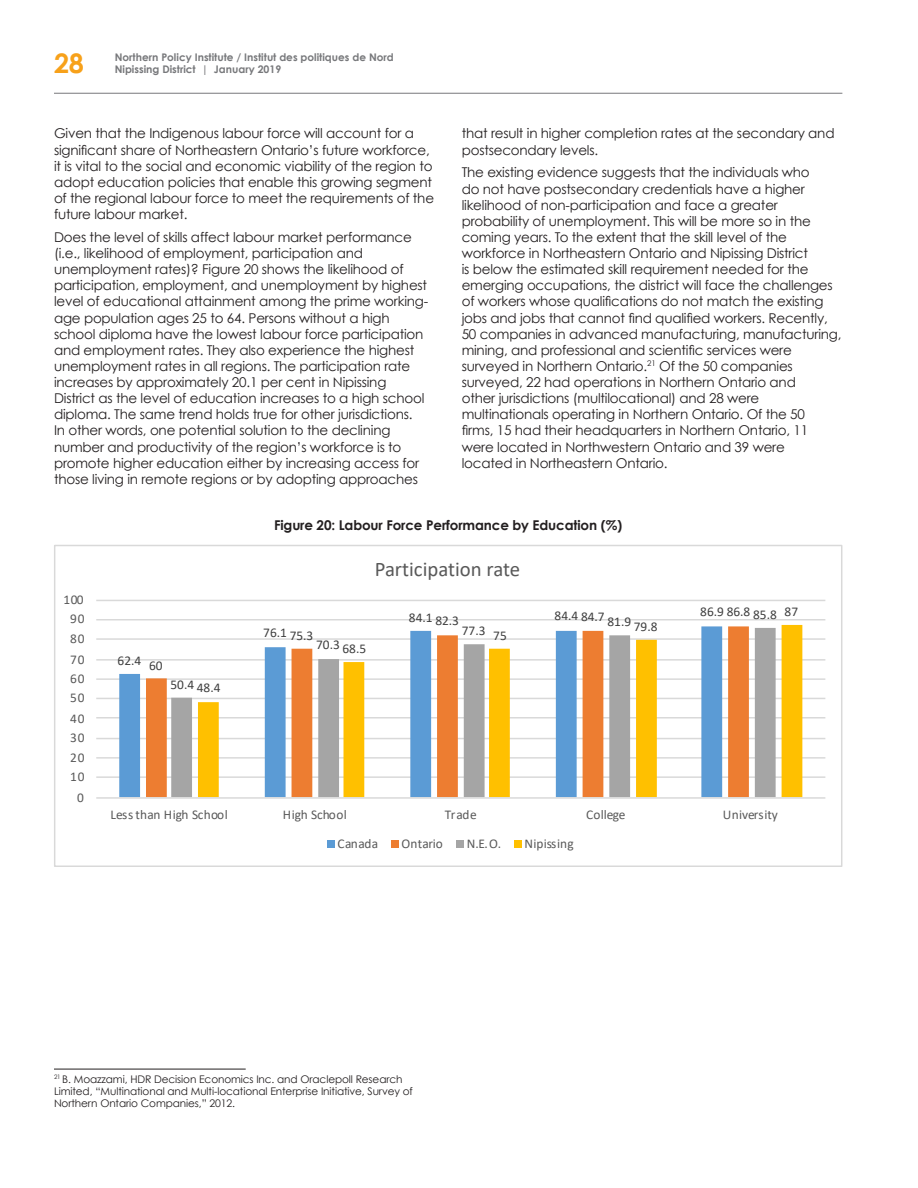
<style>
.page{position:relative;width:918px;height:1188px;background:#fff}
.page>*{position:absolute;margin:0;border:0;box-sizing:border-box;transform-origin:0 0}
.t1{font:700 27px "Century Gothic";color:#f7a11a}
.t2{font:20.85px "Calibri";color:#595959}
.Body{font:13.5px/16.2px "Century Gothic";letter-spacing:-.015em;color:#231f20}
.Figure_Text{font:700 13.5px "Century Gothic";letter-spacing:-.01em;color:#231f20}
.t3{font:13.35px "Calibri";letter-spacing:.02em;color:#595959}
.t4{font:13.35px "Calibri";color:#404040}
.t5{font:13.35px "Calibri";letter-spacing:-.005em;color:#595959}
.Footnote{font:10.5px/12px "Century Gothic";letter-spacing:-.01em;color:#231f20}
.t6{font:700 10.5px "Century Gothic";color:#77787b}
</style>
<div class="page">
<hr style="left:54px;top:93px;width:788px;height:1px;background:#77787b">
<hr style="left:96px;top:776px;width:729px;height:2px;background:#d9d9d9">
<hr style="left:96px;top:757px;width:729px;height:2px;background:#d9d9d9">
<hr style="left:96px;top:738px;width:729px;height:1px;background:#d9d9d9">
<hr style="left:96px;top:717px;width:729px;height:2px;background:#d9d9d9">
<hr style="left:96px;top:698px;width:729px;height:1px;background:#d9d9d9">
<hr style="left:96px;top:678px;width:729px;height:2px;background:#d9d9d9">
<hr style="left:96px;top:659px;width:729px;height:2px;background:#d9d9d9">
<hr style="left:96px;top:638px;width:729px;height:2px;background:#d9d9d9">
<hr style="left:96px;top:619px;width:729px;height:1px;background:#d9d9d9">
<hr style="left:96px;top:600px;width:729px;height:1px;background:#d9d9d9">
<svg style="left:119px;top:638px;width:27px;height:159px;fill:#5b9bd5"></svg>
<svg style="left:146px;top:638px;width:25px;height:159px;fill:#ed7d31"></svg>
<svg style="left:171px;top:638px;width:27px;height:159px"></svg>
<svg style="left:198px;top:625px;width:604px;height:172px"></svg>
<hr style="left:96px;top:797px;width:729px;height:2px;background:#d9d9d9">
<div style="left:327px;top:840px;width:8px;height:8px;background:#5b9bd5"></div>
<div style="left:391px;top:840px;width:7px;height:8px;background:#ed7d31"></div>
<div style="left:456px;top:840px;width:8px;height:8px;background:#a5a5a5"></div>
<div style="left:514px;top:840px;width:8px;height:8px;background:#ffc000"></div>
<hr style="left:54px;top:1069px;width:192px;height:1px;background:#231f20">
<p class="t6" style="left:115px;top:50px;width:281px">Northern Policy Institute / Institut des politiques de Nord</p>
<h1 class="t1" style="left:54px;top:46px;width:31px">28</h1>
<p class="t6" style="left:115px;top:62px;width:168px">Nipissing District | January 2019</p>
<p class="Body" style="left:54px;top:125px;width:382px">Given that the Indigenous labour force will account for a significant share of Northeastern Ontario’s future workforce, it is vital to the social and economic viability of the region to adopt education policies that enable this growing segment of the regional labour force to meet the requirements of the future labour market.</p>
<p class="Body" style="left:54px;top:229px;width:376px">Does the level of skills affect labour market performance (i.e., likelihood of employment, participation and unemployment rates)? Figure 20 shows the likelihood of participation, employment, and unemployment by highest level of educational attainment among the prime working&shy;age population ages 25 to 64. Persons without a high school diploma have the lowest labour force participation and employment rates. They also experience the highest unemployment rates in all regions. The participation rate increases by approximately 20.1 per cent in Nipissing District as the level of education increases to a high school diploma. The same trend holds true for other jurisdictions.<br>In other words, one potential solution to the declining number and productivity of the region’s workforce is to promote higher education either by increasing access for those living in remote regions or by adopting approaches</p>
<p class="Body" style="left:462px;top:125px;width:374px">that result in higher completion rates at the secondary and postsecondary levels.</p>
<p class="Body" style="left:462px;top:164px;width:381px">The existing evidence suggests that the individuals who<br>do not have postsecondary credentials have a higher likelihood of non-participation and face a greater probability of unemployment. This will be more so in the coming years. To the extent that the skill level of the workforce in Northeastern Ontario and Nipissing District<br>is below the estimated skill requirement needed for the emerging occupations, the district will face the challenges of workers whose qualifications do not match the existing jobs and jobs that cannot find qualified workers. Recently, 50 companies in advanced manufacturing, manufacturing, mining, and professional and scientific services were surveyed in Northern Ontario.<sup>21</sup> Of the 50 companies surveyed, 22 had operations in Northern Ontario and<br>other jurisdictions (multilocational) and 28 were multinationals operating in Northern Ontario. Of the 50<br>firms, 15 had their headquarters in Northern Ontario, 11 were located in Northwestern Ontario and 39 were<br>located in Northeastern Ontario.</p>
<p class="Figure_Text" style="left:274px;top:517px;width:350px">Figure 20: Labour Force Performance by Education (%)</p>
<p class="t3" style="left:64px;top:590px;width:22px">100</p>
<p class="t3" style="left:70px;top:610px;width:16px">90</p>
<p class="t3" style="left:70px;top:629px;width:16px">80</p>
<p class="t3" style="left:70px;top:650px;width:16px">70</p>
<p class="t3" style="left:70px;top:669px;width:16px">60</p>
<p class="t3" style="left:70px;top:688px;width:16px">50</p>
<p class="t3" style="left:70px;top:709px;width:16px">40</p>
<p class="t3" style="left:70px;top:729px;width:16px">30</p>
<p class="t3" style="left:70px;top:748px;width:16px">20</p>
<p class="t3" style="left:70px;top:767px;width:16px">10</p>
<p class="t3" style="left:77px;top:788px;width:8px">0</p>
<p class="t4" style="left:118px;top:651px;width:25px">62.4</p>
<p class="t4" style="left:149px;top:656px;width:15px">60</p>
<p class="t4" style="left:170px;top:675px;width:25px">50.4</p>
<p class="t4" style="left:197px;top:678px;width:25px">48.4</p>
<p class="t2" style="left:375px;top:555px;width:147px">Participation rate</p>
<p class="t4" style="left:263px;top:623px;width:25px">76.1</p>
<p class="t4" style="left:290px;top:626px;width:25px">75.3</p>
<p class="t4" style="left:316px;top:635px;width:25px">70.3</p>
<p class="t4" style="left:343px;top:639px;width:25px">68.5</p>
<p class="t4" style="left:409px;top:608px;width:25px">84.1</p>
<p class="t4" style="left:555px;top:607px;width:52px">84.4 84.7</p>
<p class="t4" style="left:435px;top:611px;width:25px">82.3</p>
<p class="t4" style="left:607px;top:613px;width:25px">81.9</p>
<p class="t4" style="left:634px;top:617px;width:25px">79.8</p>
<p class="t4" style="left:462px;top:622px;width:25px">77.3</p>
<p class="t4" style="left:493px;top:626px;width:15px">75</p>
<p class="t4" style="left:700px;top:602px;width:52px">86.9 86.8</p>
<p class="t4" style="left:753px;top:605px;width:25px">85.8</p>
<p class="t4" style="left:785px;top:602px;width:15px">87</p>
<p class="t3" style="left:110px;top:806px;width:119px">Less than High School</p>
<p class="t3" style="left:283px;top:806px;width:65px">High School</p>
<p class="t3" style="left:445px;top:806px;width:33px">Trade</p>
<p class="t5" style="left:586px;top:806px;width:41px">College</p>
<p class="t5" style="left:723px;top:806px;width:57px">University</p>
<p class="t3" style="left:338px;top:834px;width:42px">Canada</p>
<p class="t5" style="left:402px;top:834px;width:43px">Ontario</p>
<p class="t3" style="left:467px;top:834px;width:36px">N.E.O.</p>
<p class="t3" style="left:524px;top:834px;width:51px">Nipissing</p>
<p class="Footnote" style="left:54px;top:1073px;width:360px"><sup>21</sup> B. Moazzami, HDR Decision Economics Inc. and Oraclepoll Research<br>Limited, “Multinational and Multi-locational Enterprise Initiative, Survey of<br>Northern Ontario Companies,” 2012.</p>
</div>
